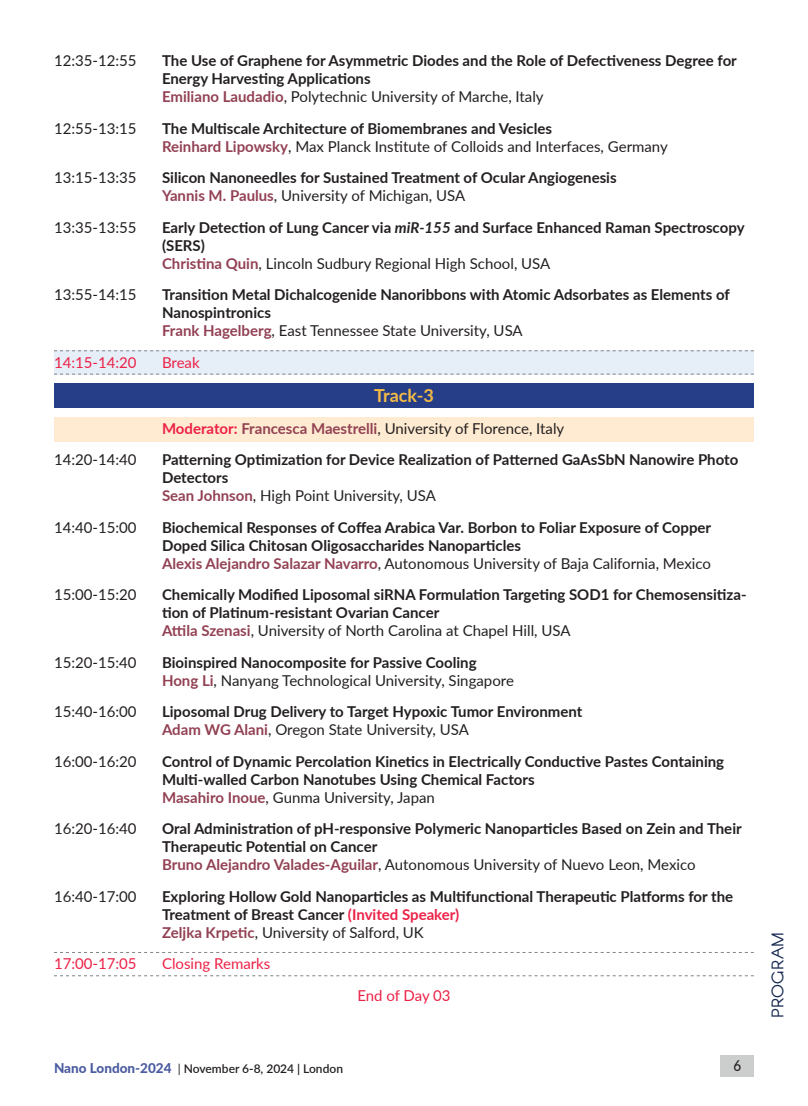
<style>
.page{position:relative;width:808px;height:1106px;background:#fff}
.page>*{position:absolute;margin:0;border:0;box-sizing:border-box;transform-origin:0 0}
.t1{font:700 18px "Lato";letter-spacing:-.005em;color:#f4bb45}
.t2{font:16.5px "Arcon";color:#182952}
.t3{font:700 15px/18px "Lato";color:#231f20}
.t4{font:15px "Lato";color:#231f20}
.t5{font:15px "Lato";color:#ec2146}
.t6{font:500 15px "Lato";color:#231f20;scale:.9 1}
.t7{font:600 12px "Lato";color:#231f20}
.s1{color:#924153}
.s2{font-weight:400}
.s3{font-style:italic}
.s4{font-weight:700;color:#ec2146}
.s5{font-weight:700;color:#924153}
.s6{color:#ec2146}
.s7{font-weight:800;font-size:13.5px;color:#4b5ba1}
</style>
<div class="page">
<div style="left:720px;top:1056px;width:34px;height:21px;background:#cccdcd"></div>
<div style="left:54px;top:417px;width:700px;height:24px;background:#ffebd1"></div>
<div style="left:54px;top:384px;width:700px;height:24px;background:#263d87"></div>
<div style="left:54px;top:350px;width:700px;height:25px;background:#e6eff8"></div>
<svg style="left:54px;top:350px;width:700px;height:1px"></svg>
<svg style="left:54px;top:374px;width:700px;height:1px"></svg>
<svg style="left:54px;top:952px;width:700px;height:1px"></svg>
<svg style="left:54px;top:975px;width:700px;height:1px"></svg>
<p class="t4" style="left:54px;top:50px;width:84px">12:35-12:55</p>
<p class="t3" style="left:162px;top:51px;width:576px">The Use of Graphene for Asymmetric Diodes and the Role of Defectiveness Degree for<br>Energy Harvesting Applications<br><span class="s1">Emiliano Laudadio</span><span class="s2">, Polytechnic University of Marche, Italy</span></p>
<p class="t4" style="left:54px;top:117px;width:84px">12:55-13:15</p>
<p class="t3" style="left:162px;top:118px;width:507px">The Multiscale Architecture of Biomembranes and Vesicles<br><span class="s1">Reinhard Lipowsky</span><span class="s2">, Max Planck Institute of Colloids and Interfaces, Germany</span></p>
<p class="t4" style="left:54px;top:167px;width:84px">13:15-13:35</p>
<p class="t3" style="left:162px;top:168px;width:456px">Silicon Nanoneedles for Sustained Treatment of Ocular Angiogenesis<br><span class="s1">Yannis M. Paulus</span><span class="s2">, University of Michigan, USA</span></p>
<p class="t4" style="left:54px;top:216px;width:84px">13:35-13:55</p>
<p class="t3" style="left:162px;top:217px;width:584px">Early Detection of Lung Cancer via <span class="s3">miR-155</span> and Surface Enhanced Raman Spectroscopy (SERS)<br><span class="s1">Christina Quin</span><span class="s2">, Lincoln Sudbury Regional High School, USA</span></p>
<p class="t4" style="left:54px;top:284px;width:84px">13:55-14:15</p>
<p class="t3" style="left:162px;top:285px;width:569px">Transition Metal Dichalcogenide Nanoribbons with Atomic Adsorbates as Elements of<br>Nanospintronics<br><span class="s1">Frank Hagelberg</span><span class="s2">, East Tennessee State University, USA</span></p>
<p class="t5" style="left:54px;top:351px;width:84px">14:15-14:20</p>
<p class="t5" style="left:162px;top:351px;width:39px">Break</p>
<p class="t1" style="left:374px;top:382px;width:61px">Track-3</p>
<p class="t4" style="left:162px;top:417px;width:404px"><span class="s4">Moderator:</span> <span class="s5">Francesca Maestrelli</span>, University of Florence, Italy</p>
<p class="t4" style="left:54px;top:449px;width:84px">14:20-14:40</p>
<p class="t3" style="left:162px;top:450px;width:578px">Patterning Optimization for Device Realization of Patterned GaAsSbN Nanowire Photo<br>Detectors<br><span class="s1">Sean Johnson</span><span class="s2">, High Point University, USA</span></p>
<p class="t4" style="left:54px;top:516px;width:84px">14:40-15:00</p>
<p class="t3" style="left:162px;top:517px;width:551px">Biochemical Responses of Coffea Arabica Var. Borbon to Foliar Exposure of Copper<br>Doped Silica Chitosan Oligosaccharides Nanoparticles<br><span class="s1">Alexis Alejandro Salazar Navarro</span><span class="s2">, Autonomous University of Baja California, Mexico</span></p>
<p class="t4" style="left:54px;top:584px;width:84px">15:00-15:20</p>
<p class="t3" style="left:162px;top:585px;width:586px">Chemically Modified Liposomal siRNA Formulation Targeting SOD1 for Chemosensitiza&shy;tion of Platinum-resistant Ovarian Cancer<br><span class="s1">Attila Szenasi</span><span class="s2">, University of North Carolina at Chapel Hill, USA</span></p>
<p class="t4" style="left:54px;top:651px;width:84px">15:20-15:40</p>
<p class="t3" style="left:162px;top:652px;width:353px">Bioinspired Nanocomposite for Passive Cooling<br><span class="s1">Hong Li</span><span class="s2">, Nanyang Technological University, Singapore</span></p>
<p class="t4" style="left:54px;top:701px;width:84px">15:40-16:00</p>
<p class="t3" style="left:162px;top:702px;width:422px">Liposomal Drug Delivery to Target Hypoxic Tumor Environment<br><span class="s1">Adam WG Alani</span><span class="s2">, Oregon State University, USA</span></p>
<p class="t4" style="left:54px;top:750px;width:84px">16:00-16:20</p>
<p class="t3" style="left:162px;top:751px;width:564px">Control of Dynamic Percolation Kinetics in Electrically Conductive Pastes Containing<br>Multi-walled Carbon Nanotubes Using Chemical Factors<br><span class="s1">Masahiro Inoue</span><span class="s2">, Gunma University, Japan</span></p>
<p class="t4" style="left:54px;top:818px;width:84px">16:20-16:40</p>
<p class="t3" style="left:162px;top:819px;width:581px">Oral Administration of pH-responsive Polymeric Nanoparticles Based on Zein and Their<br>Therapeutic Potential on Cancer<br><span class="s1">Bruno Alejandro Valades-Aguilar</span><span class="s2">, Autonomous University of Nuevo Leon, Mexico</span></p>
<p class="t4" style="left:54px;top:885px;width:84px">16:40-17:00</p>
<p class="t3" style="left:162px;top:886px;width:573px">Exploring Hollow Gold Nanoparticles as Multifunctional Therapeutic Platforms for the<br>Treatment of Breast Cancer <span class="s6">(Invited Speaker)<br></span><span class="s1">Zeljka Krpetic</span><span class="s2">, University of Salford, UK</span></p>
<p class="t5" style="left:54px;top:953px;width:84px">17:00-17:05</p>
<p class="t5" style="left:162px;top:953px;width:110px">Closing Remarks</p>
<p class="t5" style="left:357px;top:984px;width:95px">End of Day 03</p>
<p class="t7" style="left:54px;top:1060px;width:291px"><span class="s7">Nano London-2024</span> <span class="s2">|</span> November 6-8, 2024 | London</p>
<p class="t6" style="left:733px;top:1055px;width:10px">6</p>
<p class="t2" style="left:767px;top:1018px;width:87px;rotate:-90deg">PROGRAM</p>
</div>
